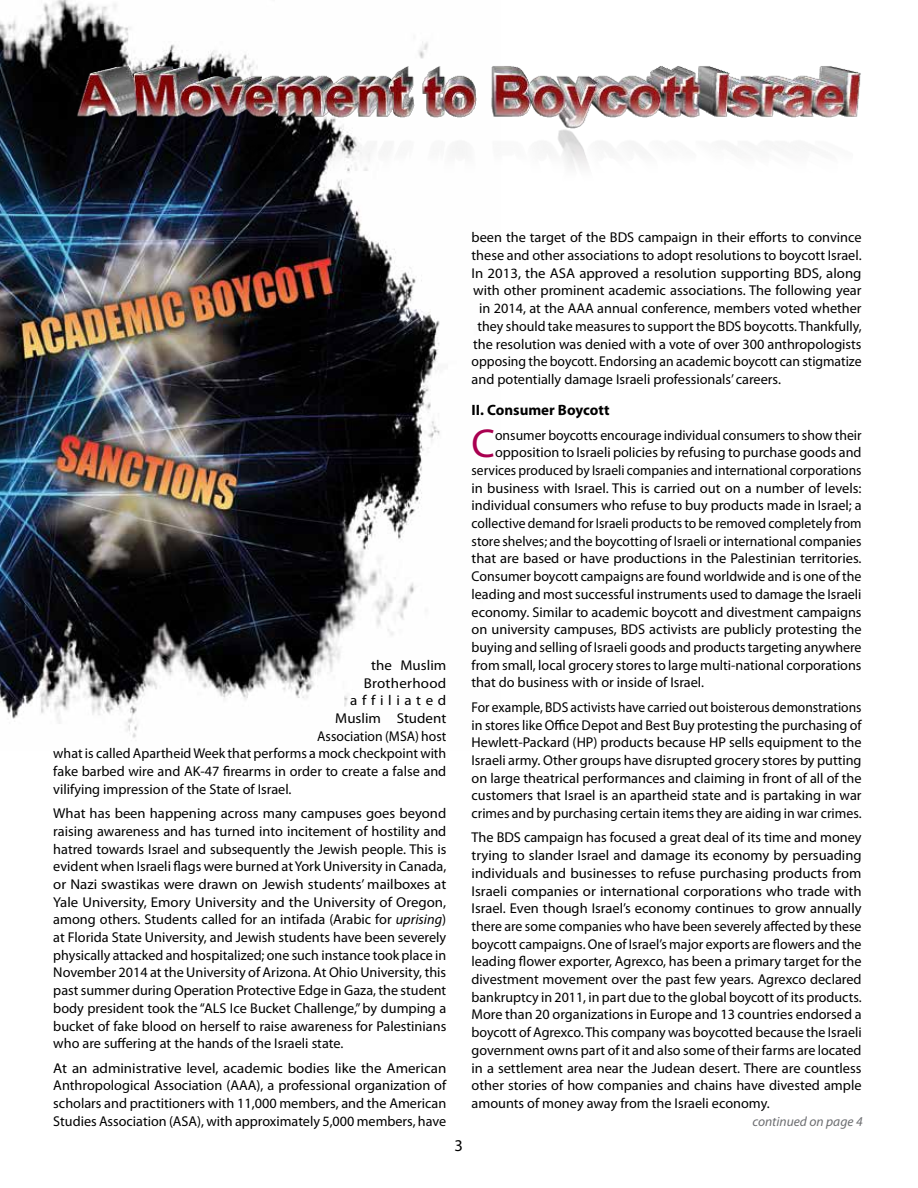
<style>
.page{position:relative;width:918px;height:1188px;background:#fff}
.page>*{position:absolute;margin:0;border:0;box-sizing:border-box;transform-origin:0 0}
.t1{font:40.5px "Myriad Pro";color:#a90050}
.t2{font:16.5px "Myriad Pro";color:#000}
.t3{font:700 15px "Myriad Pro";color:#000}
.t4{font:14.25px/17.7px "Myriad Pro";color:#000;text-align:justify}
.t5{font:14.25px/17.7px "Myriad Pro";color:#000;text-align:justify;scale:.95 1}
.t6{font:14.25px/17.7px "Myriad Pro";color:#000;text-align:justify;scale:1.05 1}
.t7{font:14.25px "Myriad Pro";color:#000;scale:.96 1}
.t8{font:14.25px "Myriad Pro";color:#000;scale:1.04 1}
.t9{font:14.25px "Myriad Pro";letter-spacing:.31em;color:#000;scale:1.05 1}
.t10{font:italic 13.5px "Myriad Pro";color:#6d6e71}
.s1{font-style:italic}
</style>
<div class="page">
<img style="left:0;top:0;width:440px;height:738px">
<img style="left:56px;top:64px;width:805px;height:141px">
<p class="t6" style="left:371px;top:656px;width:73px">the Muslim</p>
<p class="t6" style="left:364px;top:674px;width:80px">Brotherhood</p>
<p class="t9" style="left:350px;top:692px;width:93px">affiliated</p>
<p class="t6" style="left:335px;top:709px;width:107px">Muslim Student</p>
<p class="t7" style="left:317px;top:727px;width:136px">Association (MSA) host</p>
<p class="t4" style="left:53px;top:744px;width:395px">what is called Apartheid Week that performs a mock checkpoint with</p>
<p class="t4" style="left:53px;top:762px;width:395px">fake barbed wire and AK-47 firearms in order to create a false and</p>
<p class="t4" style="left:53px;top:780px;width:240px">vilifying impression of the State of Israel.</p>
<p class="t4" style="left:53px;top:804px;width:395px">What has been happening across many campuses goes beyond raising awareness and has turned into incitement of hostility and hatred towards Israel and subsequently the Jewish people. This is evident when Israeli flags were burned at York University in Canada, or Nazi swastikas were drawn on Jewish students’ mailboxes at Yale University, Emory University and the University of Oregon, among others. Students called for an intifada (Arabic for <span class="s1">uprising</span>) at Florida State University, and Jewish students have been severely physically attacked and hospitalized; one such instance took place in November 2014 at the University of Arizona. At Ohio University, this past summer during Operation Protective Edge in Gaza, the student body president took the “ALS Ice Bucket Challenge,” by dumping a bucket of fake blood on herself to raise awareness for Palestinians who are suffering at the hands of the Israeli state.</p>
<p class="t6" style="left:53px;top:1059px;width:376px">At an administrative level, academic bodies like the American Anthropological Association (AAA), a professional organization of scholars and practitioners with 11,000 members, and the American Studies Association (ASA), with approximately 5,000 members, have</p>
<p class="t2" style="left:454px;top:1136px;width:10px">3</p>
<p class="t4" style="left:472px;top:228px;width:392px">been the target of the BDS campaign in their efforts to convince</p>
<p class="t4" style="left:472px;top:246px;width:392px">these and other associations to adopt resolutions to boycott Israel.</p>
<p class="t8" style="left:472px;top:264px;width:376px">In 2013, the ASA approved a resolution supporting BDS, along</p>
<p class="t4" style="left:473px;top:282px;width:390px">with other prominent academic associations. The following year</p>
<p class="t4" style="left:479px;top:299px;width:384px">in 2014, at the AAA annual conference, members voted whether</p>
<p class="t4" style="left:478px;top:317px;width:386px">they should take measures to support the BDS boycotts. Thankfully,</p>
<p class="t4" style="left:473px;top:335px;width:390px">the resolution was denied with a vote of over 300 anthropologists</p>
<p class="t7" style="left:472px;top:353px;width:408px">opposing the boycott. Endorsing an academic boycott can stigmatize</p>
<p class="t4" style="left:472px;top:370px;width:311px">and potentially damage Israeli professionals’ careers.</p>
<p class="t3" style="left:472px;top:400px;width:139px">II. Consumer Boycott</p>
<h1 class="t1" style="left:472px;top:419px;width:25px">C</h1>
<p class="t7" style="left:495px;top:426px;width:383px">onsumer boycotts encourage individual consumers to show their</p>
<p class="t4" style="left:495px;top:443px;width:368px">opposition to Israeli policies by refusing to purchase goods and</p>
<p class="t5" style="left:472px;top:461px;width:412px">services produced by Israeli companies and international corporations</p>
<p class="t4" style="left:472px;top:479px;width:392px">in business with Israel. This is carried out on a number of levels:</p>
<p class="t4" style="left:472px;top:497px;width:392px">individual consumers who refuse to buy products made in Israel; a</p>
<p class="t7" style="left:472px;top:515px;width:408px">collective demand for Israeli products to be removed completely from</p>
<p class="t7" style="left:472px;top:532px;width:408px">store shelves; and the boycotting of Israeli or international companies</p>
<p class="t4" style="left:472px;top:550px;width:392px">that are based or have productions in the Palestinian territories.</p>
<p class="t4" style="left:472px;top:567px;width:392px">Consumer boycott campaigns are found worldwide and is one of the</p>
<p class="t4" style="left:472px;top:585px;width:391px">leading and most successful instruments used to damage the Israeli</p>
<p class="t4" style="left:472px;top:603px;width:391px">economy. Similar to academic boycott and divestment campaigns</p>
<p class="t4" style="left:472px;top:620px;width:392px">on university campuses, BDS activists are publicly protesting the</p>
<p class="t4" style="left:472px;top:638px;width:392px">buying and selling of Israeli goods and products targeting anywhere</p>
<p class="t4" style="left:472px;top:656px;width:391px">from small, local grocery stores to large multi-national corporations</p>
<p class="t4" style="left:472px;top:674px;width:234px">that do business with or inside of Israel.</p>
<p class="t5" style="left:472px;top:698px;width:412px">For example, BDS activists have carried out boisterous demonstrations in stores like Office Depot and Best Buy protesting the purchasing of Hewlett-Packard (HP) products because HP sells equipment to the Israeli army. Other groups have disrupted grocery stores by putting on large theatrical performances and claiming in front of all of the customers that Israel is an apartheid state and is partaking in war crimes and by purchasing certain items they are aiding in war crimes.</p>
<p class="t4" style="left:472px;top:829px;width:392px">The BDS campaign has focused a great deal of its time and money trying to slander Israel and damage its economy by persuading individuals and businesses to refuse purchasing products from Israeli companies or international corporations who trade with Israel. Even though Israel’s economy continues to grow annually there are some companies who have been severely affected by these boycott campaigns. One of Israel’s major exports are flowers and the leading flower exporter, Agrexco, has been a primary target for the divestment movement over the past few years. Agrexco declared bankruptcy in 2011, in part due to the global boycott of its products.<br>More than 20 organizations in Europe and 13 countries endorsed a boycott of Agrexco. This company was boycotted because the Israeli government owns part of it and also some of their farms are located in a settlement area near the Judean desert. There are countless other stories of how companies and chains have divested ample amounts of money away from the Israeli economy.</p>
<p class="t10" style="left:752px;top:1114px;width:112px">continued on page 4</p>
</div>
